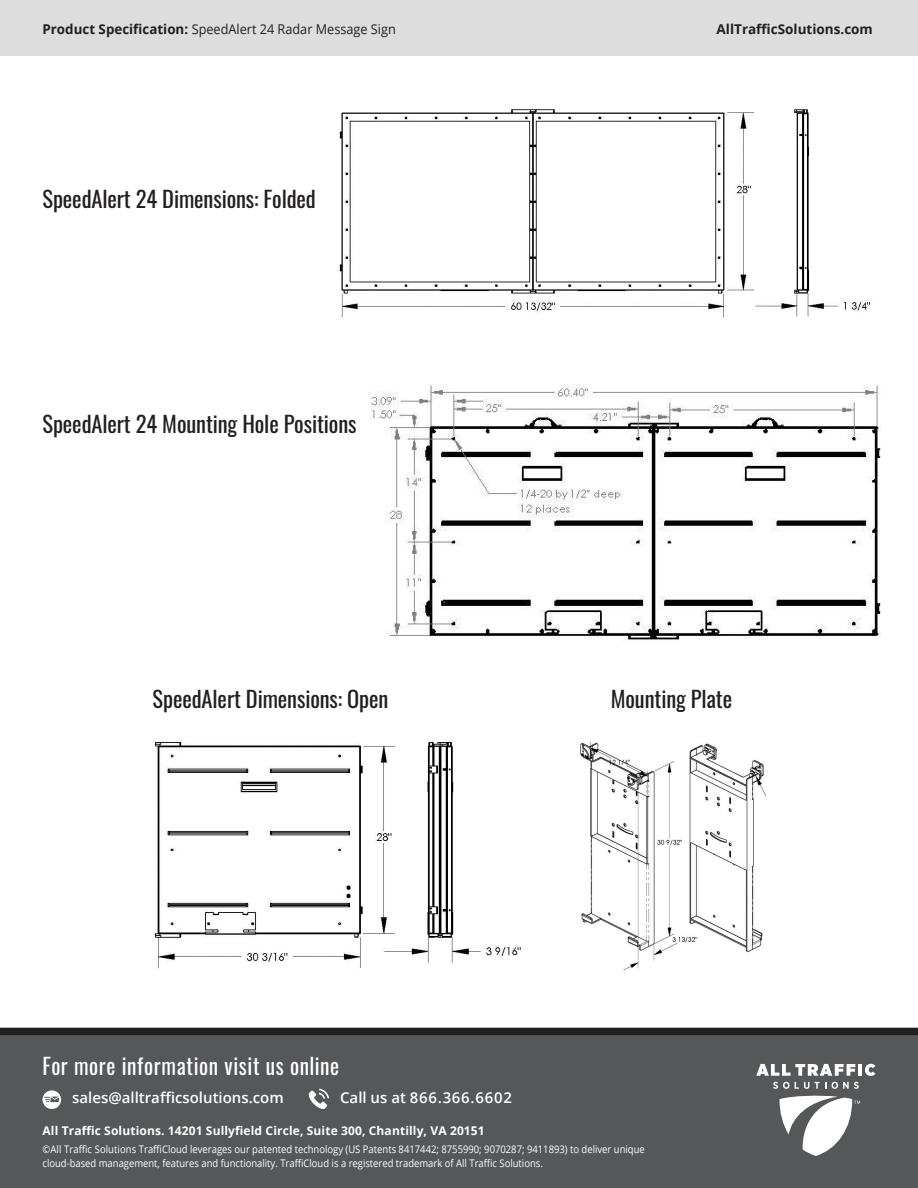
<style>
.page{position:relative;width:918px;height:1188px;background:#fff}
.page>*{position:absolute;margin:0;border:0;box-sizing:border-box;transform-origin:0 0}
.t1{font:22.5px "Oswald";letter-spacing:-.005em;color:#231f20}
.t2{font:22.5px "Oswald";letter-spacing:.03em;color:#fff;scale:.95 1}
.t3{font:600 15px "Open Sans";color:#fff}
.t4{font:600 15px "Open Sans";letter-spacing:.05em;color:#fff}
.t5{font:13.5px "Open Sans";color:#231f20;scale:.94 1}
.t6{font:700 13.5px "Open Sans";color:#231f20}
.t7{font:700 12px "Open Sans";letter-spacing:.01em;color:#fff}
.t8{font:10.5px/13.5px "Open Sans";color:#fff;scale:.9 1}
.s1{font-weight:700}
</style>
<div class="page">
<div style="left:0;top:0;width:918px;height:55px;background:#ddddde"></div>
<img style="left:370px;top:385px;width:510px;height:256px">
<img style="left:339px;top:109px;width:531px;height:209px">
<div style="left:0;top:1035px;width:918px;height:153px;background:#565759"></div>
<svg style="left:309px;top:1089px;width:20px;height:20px"></svg>
<svg style="left:43px;top:1090px;width:18px;height:19px"></svg>
<svg style="left:780px;top:1095px;width:80px;height:61px"></svg>
<svg style="left:773px;top:1082px;width:53px;height:7px"></svg>
<svg style="left:832px;top:1082px;width:27px;height:7px"></svg>
<svg style="left:756px;top:1064px;width:119px;height:12px"></svg>
<div style="left:0;top:1028px;width:918px;height:7px;background:#231f20"></div>
<img style="left:155px;top:741px;width:366px;height:228px">
<img style="left:580px;top:741px;width:185px;height:228px">
<p class="t5" style="left:43px;top:20px;width:377px"><span class="s1">Product Specification:</span> SpeedAlert 24 Radar Message Sign</p>
<p class="t6" style="left:717px;top:19px;width:158px">AllTrafficSolutions.com</p>
<p class="t1" style="left:43px;top:178px;width:275px">SpeedAlert 24 Dimensions: Folded</p>
<p class="t1" style="left:43px;top:403px;width:316px">SpeedAlert 24 Mounting Hole Positions</p>
<p class="t1" style="left:153px;top:679px;width:237px">SpeedAlert Dimensions: Open</p>
<p class="t1" style="left:611px;top:679px;width:123px">Mounting Plate</p>
<p class="t2" style="left:43px;top:1046px;width:314px">For more information visit us online</p>
<p class="t3" style="left:72px;top:1087px;width:213px">sales@alltrafficsolutions.com</p>
<p class="t4" style="left:340px;top:1087px;width:173px">Call us at 866.366.6602</p>
<p class="t7" style="left:43px;top:1122px;width:444px">All Traffic Solutions. 14201 Sullyfield Circle, Suite 300, Chantilly, VA 20151</p>
<p class="t8" style="left:43px;top:1142px;width:671px">©All Traffic Solutions TraffiCloud leverages our patented technology (US Patents 8417442; 8755990; 9070287; 9411893) to deliver unique cloud-based management, features and functionality. TraffiCloud is a registered trademark of All Traffic Solutions.</p>
</div>
